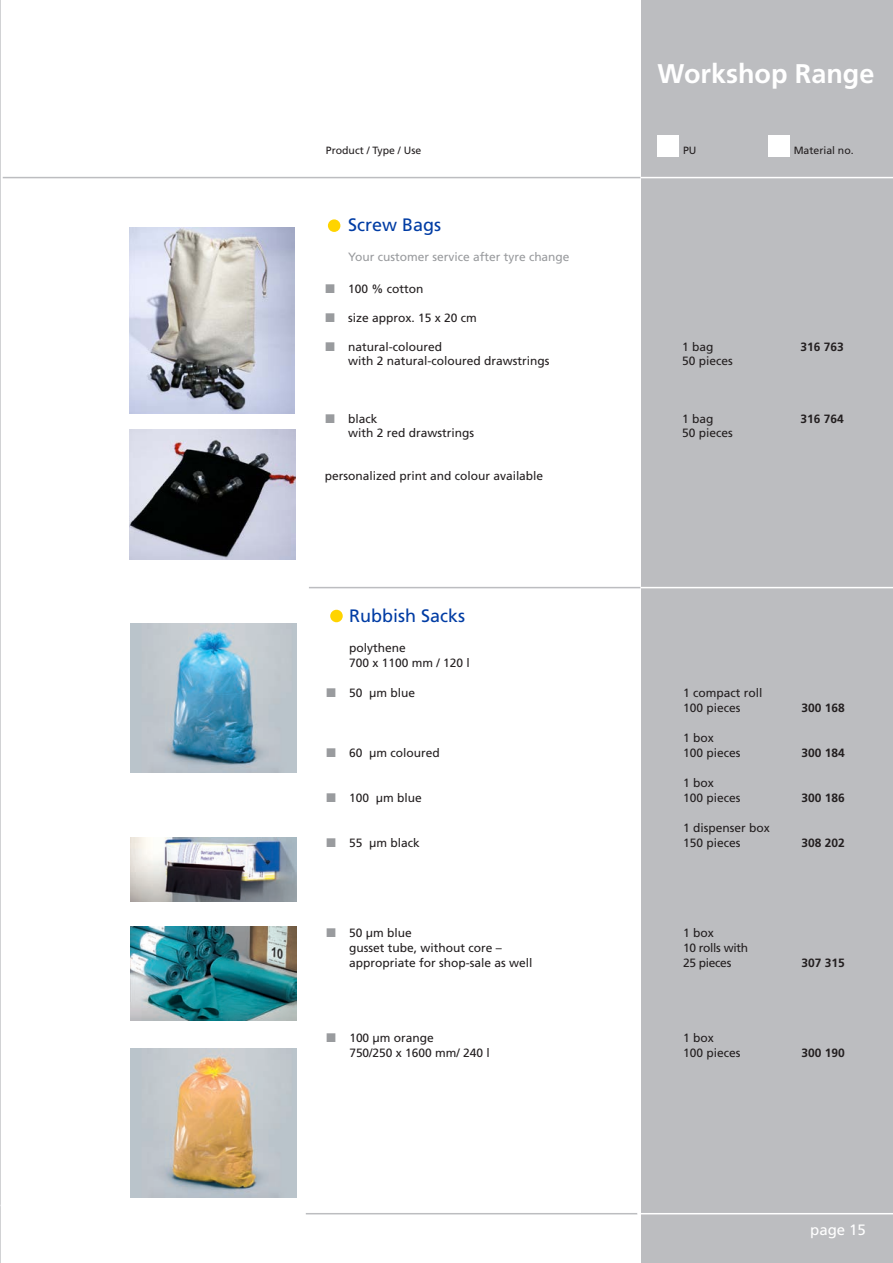
<style>
.page{position:relative;width:893px;height:1263px;background:#fff}
.page>*{position:absolute;margin:0;border:0;box-sizing:border-box;transform-origin:0 0}
.t1{font:700 27px "Frutiger";color:#fff}
.t2{font:18px "Frutiger";color:#003ca4}
.t3{font:15px "Frutiger";color:#fff}
.t4{font:12px/15px "Frutiger";color:#231f20}
.t5{font:700 12px "Frutiger";color:#231f20}
.t6{font:12px "Frutiger";color:#999b9e}
.t7{font:12px "Frutiger";letter-spacing:-.025em;color:#231f20}
.t8{font:10.5px "Frutiger";color:#231f20}
</style>
<div class="page">
<hr style="left:0;top:0;width:1px;height:1263px;background:#d1d2d4">
<div style="left:641px;top:0;width:252px;height:1263px;background:#bcbdc0"></div>
<hr style="left:3px;top:177px;width:638px;height:1px;background:#bcbdc0">
<hr style="left:641px;top:177px;width:252px;height:1px;background:#fff">
<img style="left:130px;top:624px;width:166px;height:149px">
<img style="left:130px;top:837px;width:166px;height:64px">
<img style="left:130px;top:927px;width:166px;height:93px">
<hr style="left:309px;top:587px;width:332px;height:1px;background:#bcbdc0">
<hr style="left:641px;top:587px;width:252px;height:1px;background:#fff">
<img style="left:130px;top:1049px;width:166px;height:148px">
<div style="left:330px;top:610px;width:13px;height:12px;background:#ffd400;border-radius:50%"></div>
<img style="left:129px;top:227px;width:165px;height:186px">
<img style="left:129px;top:429px;width:166px;height:130px">
<div style="left:328px;top:219px;width:12px;height:13px;background:#ffd400;border-radius:50%"></div>
<hr style="left:306px;top:1213px;width:331px;height:1px;background:#bcbdc0">
<hr style="left:637px;top:1213px;width:256px;height:1px;background:#fff">
<div style="left:658px;top:135px;width:21px;height:21px;background:#fff"></div>
<div style="left:768px;top:135px;width:21px;height:21px;background:#fff"></div>
<h1 class="t1" style="left:658px;top:63px;width:218px">Workshop Range</h1>
<p class="t8" style="left:326px;top:147px;width:97px">Product / Type / Use</p>
<p class="t8" style="left:683px;top:147px;width:15px">PU</p>
<p class="t8" style="left:794px;top:147px;width:62px">Material no.</p>
<h2 class="t2" style="left:348px;top:218px;width:94px">Screw Bags</h2>
<p class="t6" style="left:348px;top:252px;width:223px">Your customer service after tyre change</p>
<p class="t4" style="left:348px;top:282px;width:77px">100 % cotton</p>
<p class="t4" style="left:348px;top:311px;width:130px">size approx. 15 x 20 cm</p>
<p class="t4" style="left:348px;top:340px;width:95px">natural-coloured</p>
<p class="t4" style="left:682px;top:340px;width:33px">1 bag</p>
<p class="t5" style="left:800px;top:342px;width:45px">316 763</p>
<p class="t4" style="left:348px;top:354px;width:203px">with 2 natural-coloured drawstrings</p>
<p class="t4" style="left:682px;top:354px;width:52px">50 pieces</p>
<p class="t4" style="left:348px;top:412px;width:31px">black</p>
<p class="t4" style="left:682px;top:412px;width:33px">1 bag</p>
<p class="t5" style="left:800px;top:414px;width:45px">316 764</p>
<p class="t4" style="left:348px;top:426px;width:127px">with 2 red drawstrings</p>
<p class="t4" style="left:682px;top:426px;width:52px">50 pieces</p>
<p class="t4" style="left:325px;top:469px;width:220px">personalized print and colour available</p>
<h2 class="t2" style="left:349px;top:609px;width:117px">Rubbish Sacks</h2>
<p class="t4" style="left:349px;top:641px;width:122px">polythene<br>700 x 1100 mm / 120 l</p>
<p class="t4" style="left:349px;top:686px;width:67px">50 µm blue</p>
<p class="t4" style="left:683px;top:686px;width:81px">1 compact roll<br>100 pieces</p>
<p class="t4" style="left:683px;top:731px;width:32px">1 box</p>
<p class="t5" style="left:801px;top:703px;width:45px">300 168</p>
<p class="t4" style="left:349px;top:746px;width:92px">60 µm coloured</p>
<p class="t4" style="left:683px;top:746px;width:59px">100 pieces</p>
<p class="t5" style="left:801px;top:748px;width:45px">300 184</p>
<p class="t4" style="left:683px;top:776px;width:32px">1 box</p>
<p class="t4" style="left:349px;top:791px;width:74px">100 µm blue</p>
<p class="t4" style="left:683px;top:791px;width:59px">100 pieces</p>
<p class="t5" style="left:801px;top:793px;width:45px">300 186</p>
<p class="t4" style="left:683px;top:821px;width:88px">1 dispenser box</p>
<p class="t4" style="left:349px;top:836px;width:72px">55 µm black</p>
<p class="t4" style="left:683px;top:836px;width:59px">150 pieces</p>
<p class="t5" style="left:801px;top:838px;width:45px">308 202</p>
<p class="t4" style="left:349px;top:926px;width:64px">50 µm blue</p>
<p class="t4" style="left:683px;top:926px;width:32px">1 box</p>
<p class="t4" style="left:349px;top:941px;width:154px">gusset tube, without core –</p>
<p class="t7" style="left:683px;top:943px;width:66px">10 rolls with</p>
<p class="t4" style="left:349px;top:956px;width:185px">appropriate for shop-sale as well</p>
<p class="t7" style="left:683px;top:958px;width:50px">25 pieces</p>
<p class="t5" style="left:801px;top:958px;width:45px">307 315</p>
<p class="t4" style="left:349px;top:1031px;width:86px">100 µm orange</p>
<p class="t4" style="left:683px;top:1031px;width:32px">1 box</p>
<p class="t4" style="left:349px;top:1046px;width:142px">750/250 x 1600 mm/ 240 l</p>
<p class="t4" style="left:683px;top:1046px;width:59px">100 pieces</p>
<p class="t5" style="left:801px;top:1048px;width:45px">300 190</p>
<p class="t3" style="left:810px;top:1224px;width:57px">page 15</p>
</div>
